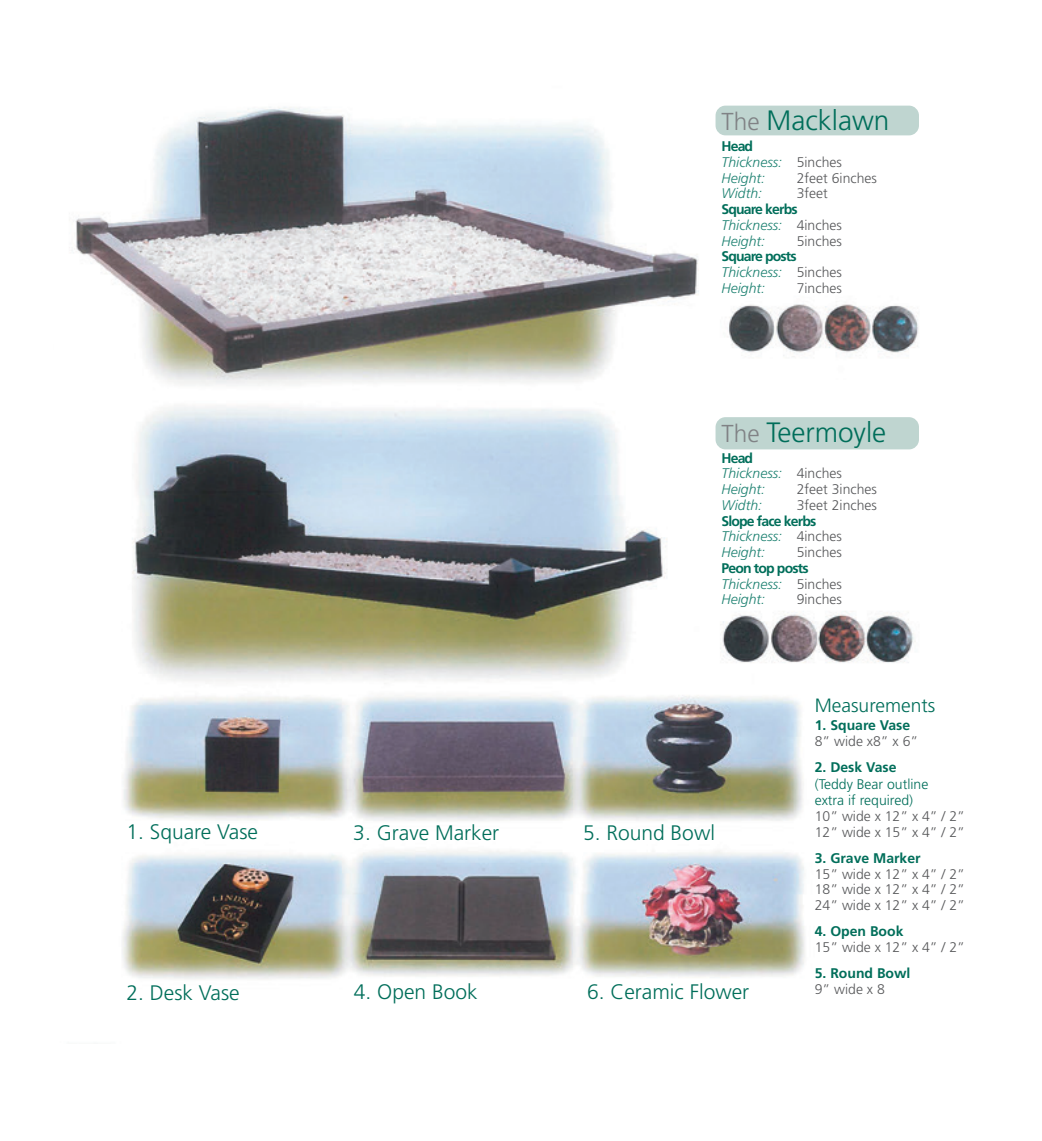
<style>
.page{position:relative;width:1042px;height:1141px;background:#fff}
.page>*{position:absolute;margin:0;border:0;box-sizing:border-box;transform-origin:0 0}
.t1{font:300 28px "Frutiger";color:#006e5a}
.t2{font:300 21px "Frutiger";color:#006e5a}
.t3{font:300 19.25px "Frutiger";color:#006e5a}
.t4{font:italic 300 14px/15.8px "Frutiger";color:#1d8171}
.t5{font:300 14px/15.8px "Frutiger";color:#57585a}
.t6{font:700 14px "Frutiger";color:#006e5a}
.t7{font:300 14px/15.8px "Frutiger";color:#006e5a}
.s1{font-size:24.5px;color:#808285}
.s2{font-weight:700;font-style:normal;color:#006e5a}
.s3{font-style:normal;color:#57585a}
</style>
<div class="page">
<img style="left:72px;top:105px;width:847px;height:874px">
<div style="left:715px;top:106px;width:204px;height:29px;background:#bfd5d0;border-radius:10px"></div>
<div style="left:715px;top:417px;width:204px;height:32px;background:#bfd5d0;border-radius:10px"></div>
<h1 class="t1" style="left:721px;top:105px;width:169px"><span class="s1">The</span> Macklawn</h1>
<p class="t4" style="left:721px;top:139px;width:122px"><span class="s2">Head<br></span>Thickness: <span class="s3">5inches<br></span>Height:</p>
<p class="t5" style="left:797px;top:170px;width:82px">2feet 6inches</p>
<p class="t4" style="left:721px;top:186px;width:42px">Width:</p>
<p class="t5" style="left:797px;top:186px;width:33px">3feet</p>
<p class="t4" style="left:721px;top:202px;width:122px"><span class="s2">Square kerbs<br></span>Thickness: <span class="s3">4inches<br></span>Height:</p>
<p class="t5" style="left:797px;top:233px;width:47px">5inches</p>
<p class="t4" style="left:721px;top:249px;width:122px"><span class="s2">Square posts<br></span>Thickness: <span class="s3">5inches<br></span>Height:</p>
<p class="t5" style="left:797px;top:280px;width:47px">7inches</p>
<h1 class="t1" style="left:721px;top:416px;width:166px"><span class="s1">The</span> Teermoyle</h1>
<p class="t4" style="left:721px;top:450px;width:122px"><span class="s2">Head<br></span>Thickness: <span class="s3">4inches<br></span>Height:</p>
<p class="t5" style="left:797px;top:482px;width:82px">2feet 3inches</p>
<p class="t4" style="left:721px;top:497px;width:42px">Width:</p>
<p class="t5" style="left:797px;top:497px;width:82px">3feet 2inches</p>
<p class="t4" style="left:721px;top:513px;width:122px"><span class="s2">Slope face kerbs<br></span>Thickness: <span class="s3">4inches<br></span>Height:</p>
<p class="t5" style="left:797px;top:545px;width:47px">5inches</p>
<p class="t4" style="left:721px;top:560px;width:122px"><span class="s2">Peon top posts<br></span>Thickness: <span class="s3">5inches<br></span>Height:</p>
<p class="t5" style="left:797px;top:592px;width:47px">9inches</p>
<h2 class="t2" style="left:127px;top:820px;width:133px">1. Square Vase</h2>
<h2 class="t2" style="left:353px;top:821px;width:147px">3. Grave Marker</h2>
<h2 class="t2" style="left:583px;top:821px;width:133px">5. Round Bowl</h2>
<h2 class="t2" style="left:127px;top:981px;width:115px">2. Desk Vase</h2>
<h2 class="t2" style="left:354px;top:980px;width:125px">4. Open Book</h2>
<h2 class="t2" style="left:587px;top:980px;width:164px">6. Ceramic Flower</h2>
<h3 class="t3" style="left:815px;top:695px;width:122px">Measurements</h3>
<p class="t6" style="left:815px;top:717px;width:97px">1. Square Vase</p>
<p class="t5" style="left:815px;top:733px;width:105px">8” wide x8” x 6”</p>
<p class="t6" style="left:815px;top:759px;width:83px">2. Desk Vase</p>
<p class="t7" style="left:815px;top:777px;width:115px">(Teddy Bear outline extra if required)</p>
<p class="t5" style="left:815px;top:808px;width:152px">10” wide x 12” x 4” / 2”<br>12” wide x 15” x 4” / 2”</p>
<p class="t6" style="left:815px;top:850px;width:107px">3. Grave Marker</p>
<p class="t5" style="left:815px;top:866px;width:152px;text-align:justify">15” wide x 12” x 4” / 2” 18” wide x 12” x 4” / 2” 24” wide x 12” x 4” / 2”</p>
<p class="t6" style="left:815px;top:923px;width:90px">4. Open Book</p>
<p class="t5" style="left:815px;top:940px;width:152px">15” wide x 12” x 4” / 2”</p>
<p class="t6" style="left:815px;top:965px;width:97px">5. Round Bowl</p>
<p class="t5" style="left:815px;top:982px;width:72px">9” wide x 8</p>
</div>
